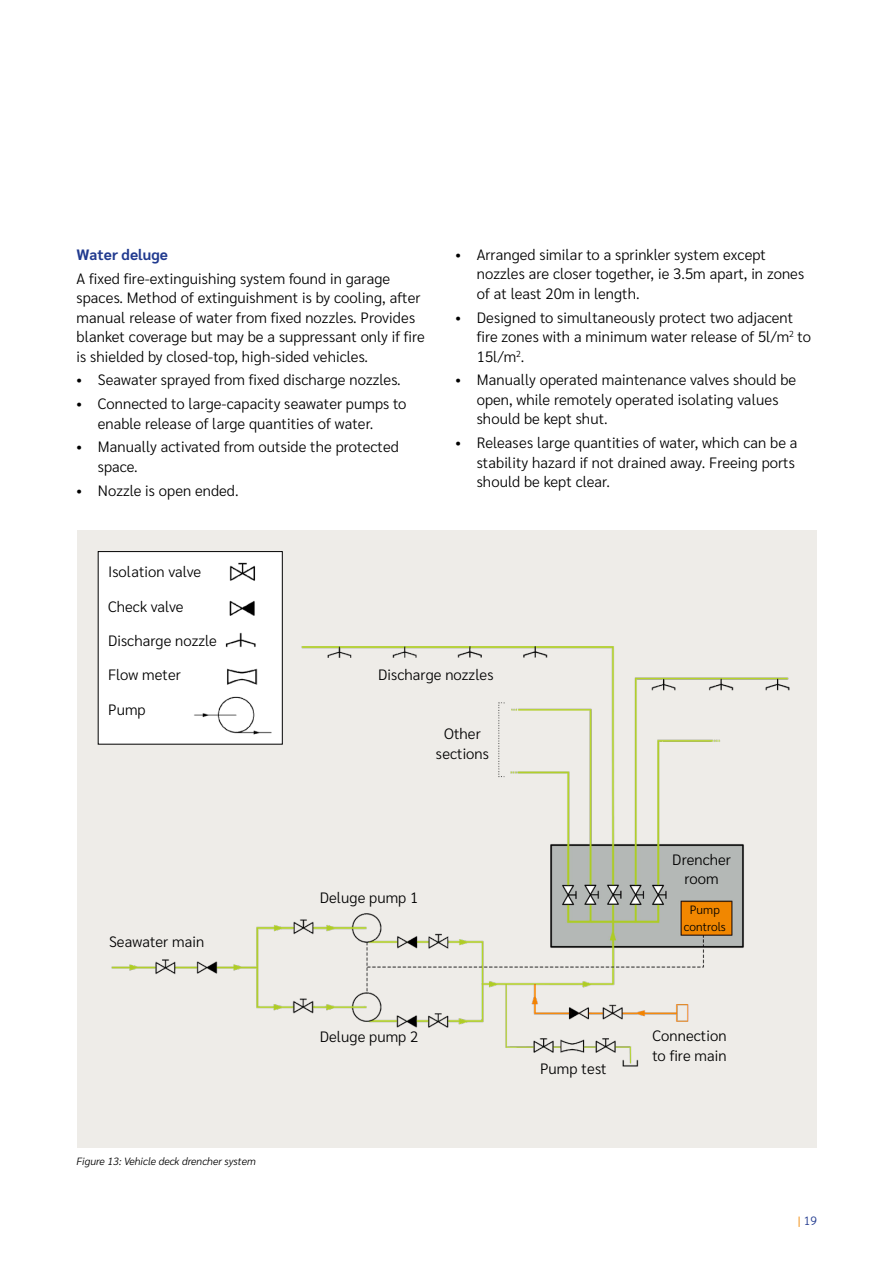
<style>
.page{position:relative;width:893px;height:1263px;background:#fff}
.page>*{position:absolute;margin:0;border:0;box-sizing:border-box;transform-origin:0 0}
.Body_copy{font:300 15px/19.5px "Sarabun";letter-spacing:.005em;color:#000}
.Small_Headline{font:700 15px "Sarabun";letter-spacing:.005em;color:#213a8f}
.Body_copy-2{font:300 12px/16.5px "Sarabun";letter-spacing:.005em;color:#000;text-align:center}
.t1{font:300 12px "Sarabun";color:#213a8f}
.t2{font:italic 300 10.5px "Sarabun";color:#000}
.s1{color:#f18700}
</style>
<div class="page">
<div style="left:77px;top:530px;width:739px;height:617px;background:#eeece8"></div>
<img style="left:97px;top:608px;width:693px;height:459px">
<div style="left:98px;top:552px;width:184px;height:192px;background:#fff"></div>
<div style="left:98px;top:551px;width:185px;height:193px;border:1px solid #000"></div>
<img style="left:193px;top:562px;width:83px;height:182px">
<p class="Small_Headline" style="left:77px;top:246px;width:93px">Water deluge</p>
<p class="Body_copy" style="left:77px;top:269px;width:350px">A fixed fire-extinguishing system found in garage spaces. Method of extinguishment is by cooling, after manual release of water from fixed nozzles. Provides blanket coverage but may be a suppressant only if fire is shielded by closed-top, high-sided vehicles.</p>
<p class="Body_copy" style="left:77px;top:370px;width:326px">• Seawater sprayed from fixed discharge nozzles.</p>
<p class="Body_copy" style="left:98px;top:394px;width:310px;text-indent:-21px">• Connected to large-capacity seawater pumps to enable release of large quantities of water.</p>
<p class="Body_copy" style="left:98px;top:437px;width:302px;text-indent:-21px">• Manually activated from outside the protected space.</p>
<p class="Body_copy" style="left:77px;top:481px;width:164px">• Nozzle is open ended.</p>
<p class="Body_copy" style="left:477px;top:245px;width:329px;text-indent:-21px">• Arranged similar to a sprinkler system except nozzles are closer together, ie 3.5m apart, in zones of at least 20m in length.</p>
<p class="Body_copy" style="left:477px;top:308px;width:336px;text-indent:-21px">• Designed to simultaneously protect two adjacent fire zones with a minimum water release of 5l/m<sup>2</sup> to<br>15l/m<sup>2</sup>.</p>
<p class="Body_copy" style="left:477px;top:370px;width:321px;text-indent:-21px">• Manually operated maintenance valves should be open, while remotely operated isolating values should be kept shut.</p>
<p class="Body_copy" style="left:477px;top:433px;width:322px;text-indent:-21px">• Releases large quantities of water, which can be a stability hazard if not drained away. Freeing ports should be kept clear.</p>
<p class="Body_copy" style="left:108px;top:562px;width:95px">Isolation valve</p>
<p class="Body_copy" style="left:108px;top:597px;width:77px">Check valve</p>
<p class="Body_copy" style="left:108px;top:631px;width:110px">Discharge nozzle</p>
<p class="Body_copy" style="left:108px;top:665px;width:74px">Flow meter</p>
<p class="Body_copy" style="left:108px;top:700px;width:39px">Pump</p>
<p class="Body_copy" style="left:109px;top:932px;width:97px">Seawater main</p>
<p class="t2" style="left:77px;top:1155px;width:181px">Figure 13: Vehicle deck drencher system</p>
<p class="Body_copy" style="left:378px;top:665px;width:117px">Discharge nozzles</p>
<p class="Body_copy" style="left:436px;top:724px;width:55px;text-align:center">Other sections</p>
<p class="Body_copy" style="left:320px;top:888px;width:100px">Deluge pump 1</p>
<p class="Body_copy" style="left:320px;top:1027px;width:100px">Deluge pump 2</p>
<p class="Body_copy" style="left:540px;top:1059px;width:68px">Pump test</p>
<p class="Body_copy" style="left:672px;top:850px;width:60px;text-align:center">Drencher room</p>
<p class="Body_copy-2" style="left:684px;top:902px;width:44px">Pump controls</p>
<p class="Body_copy" style="left:652px;top:1026px;width:76px">Connection to fire main</p>
<p class="t1" style="left:798px;top:1213px;width:21px"><span class="s1">|</span> 19</p>
</div>
